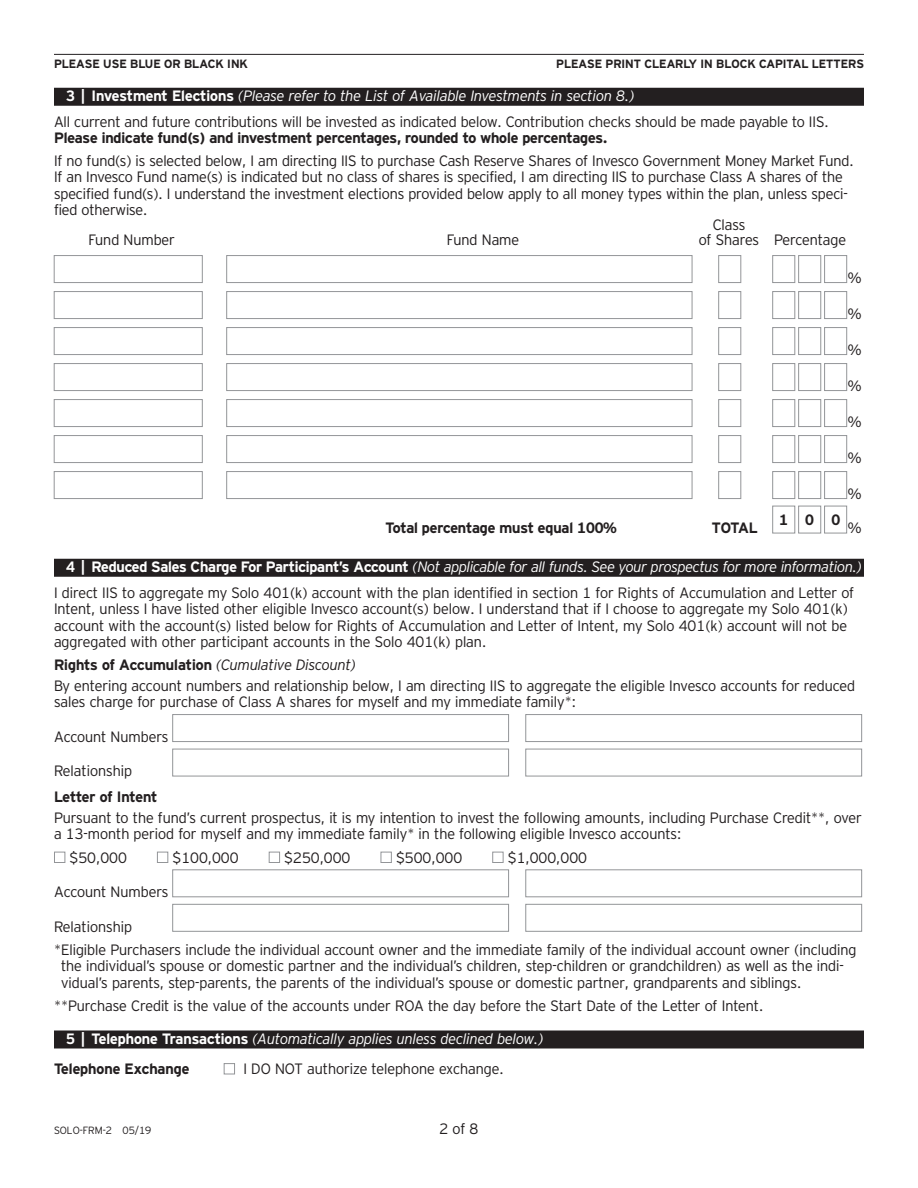
<style>
.page{position:relative;width:918px;height:1188px;background:#fff}
.page>*{position:absolute;margin:0;border:0;box-sizing:border-box;transform-origin:0 0}
.t1{font:300 15px/16.5px "Invesco Interstate";color:#231f20}
.t2{font:700 15px "Invesco Interstate";letter-spacing:-.005em;color:#231f20}
.t3{font:italic 300 15px/30px "Invesco Interstate";color:#fff}
.t4{font:700 12px "Invesco Interstate";color:#231f20}
.t5{font:300 10.5px "Invesco Interstate";color:#231f20}
.s1{font-weight:700;color:#fff}
.s2{font-style:italic;color:#fff}
.s3{font-weight:700}
.s4{font-style:italic}
.s5{font-weight:700;font-style:normal}
.s6{font-weight:700;font-style:normal;color:#231f20}
</style>
<div class="page">
<hr style="left:54px;top:54px;width:810px;height:1px;background:#231f20">
<div style="left:54px;top:88px;width:810px;height:18px;background:#231f20"></div>
<div style="left:54px;top:559px;width:810px;height:18px;background:#231f20"></div>
<div style="left:54px;top:1030px;width:810px;height:18px;background:#231f20"></div>
<div style="left:54px;top:255px;width:148px;height:28px;border:1px solid #939598"></div>
<div style="left:226px;top:255px;width:466px;height:28px;border:1px solid #939598"></div>
<div style="left:718px;top:255px;width:23px;height:28px;border:1px solid #939598"></div>
<div style="left:772px;top:255px;width:23px;height:28px;border:1px solid #939598"></div>
<div style="left:798px;top:255px;width:23px;height:28px;border:1px solid #939598"></div>
<div style="left:824px;top:255px;width:23px;height:28px;border:1px solid #939598"></div>
<div style="left:54px;top:291px;width:148px;height:28px;border:1px solid #939598"></div>
<div style="left:226px;top:291px;width:466px;height:28px;border:1px solid #939598"></div>
<div style="left:718px;top:291px;width:23px;height:28px;border:1px solid #939598"></div>
<div style="left:772px;top:291px;width:23px;height:28px;border:1px solid #939598"></div>
<div style="left:798px;top:291px;width:23px;height:28px;border:1px solid #939598"></div>
<div style="left:824px;top:291px;width:23px;height:28px;border:1px solid #939598"></div>
<div style="left:54px;top:327px;width:148px;height:28px;border:1px solid #939598"></div>
<div style="left:226px;top:327px;width:466px;height:28px;border:1px solid #939598"></div>
<div style="left:718px;top:327px;width:23px;height:28px;border:1px solid #939598"></div>
<div style="left:772px;top:327px;width:23px;height:28px;border:1px solid #939598"></div>
<div style="left:798px;top:327px;width:23px;height:28px;border:1px solid #939598"></div>
<div style="left:824px;top:327px;width:23px;height:28px;border:1px solid #939598"></div>
<div style="left:54px;top:363px;width:148px;height:28px;border:1px solid #939598"></div>
<div style="left:226px;top:363px;width:466px;height:28px;border:1px solid #939598"></div>
<div style="left:718px;top:363px;width:23px;height:28px;border:1px solid #939598"></div>
<div style="left:772px;top:363px;width:23px;height:28px;border:1px solid #939598"></div>
<div style="left:798px;top:363px;width:23px;height:28px;border:1px solid #939598"></div>
<div style="left:824px;top:363px;width:23px;height:28px;border:1px solid #939598"></div>
<div style="left:54px;top:399px;width:148px;height:28px;border:1px solid #939598"></div>
<div style="left:226px;top:399px;width:466px;height:28px;border:1px solid #939598"></div>
<div style="left:718px;top:399px;width:23px;height:28px;border:1px solid #939598"></div>
<div style="left:772px;top:399px;width:23px;height:28px;border:1px solid #939598"></div>
<div style="left:798px;top:399px;width:23px;height:28px;border:1px solid #939598"></div>
<div style="left:824px;top:399px;width:23px;height:28px;border:1px solid #939598"></div>
<div style="left:54px;top:435px;width:148px;height:28px;border:1px solid #939598"></div>
<div style="left:226px;top:435px;width:466px;height:28px;border:1px solid #939598"></div>
<div style="left:718px;top:435px;width:23px;height:28px;border:1px solid #939598"></div>
<div style="left:772px;top:435px;width:23px;height:28px;border:1px solid #939598"></div>
<div style="left:798px;top:435px;width:23px;height:28px;border:1px solid #939598"></div>
<div style="left:824px;top:435px;width:23px;height:28px;border:1px solid #939598"></div>
<div style="left:54px;top:471px;width:148px;height:28px;border:1px solid #939598"></div>
<div style="left:226px;top:471px;width:466px;height:28px;border:1px solid #939598"></div>
<div style="left:718px;top:471px;width:23px;height:28px;border:1px solid #939598"></div>
<div style="left:772px;top:471px;width:23px;height:28px;border:1px solid #939598"></div>
<div style="left:798px;top:471px;width:23px;height:28px;border:1px solid #939598"></div>
<div style="left:824px;top:471px;width:23px;height:28px;border:1px solid #939598"></div>
<div style="left:772px;top:506px;width:23px;height:27px;border:1px solid #939598"></div>
<div style="left:798px;top:506px;width:23px;height:27px;border:1px solid #939598"></div>
<div style="left:824px;top:506px;width:23px;height:27px;border:1px solid #939598"></div>
<div style="left:172px;top:714px;width:337px;height:28px;border:1px solid #939598"></div>
<div style="left:526px;top:714px;width:336px;height:28px;border:1px solid #939598"></div>
<div style="left:172px;top:749px;width:337px;height:27px;border:1px solid #939598"></div>
<div style="left:526px;top:749px;width:336px;height:27px;border:1px solid #939598"></div>
<div style="left:54px;top:852px;width:11px;height:11px;border:1px solid #939598"></div>
<div style="left:157px;top:852px;width:11px;height:11px;border:1px solid #939598"></div>
<div style="left:269px;top:852px;width:11px;height:11px;border:1px solid #939598"></div>
<div style="left:381px;top:852px;width:11px;height:11px;border:1px solid #939598"></div>
<div style="left:493px;top:852px;width:10px;height:11px;border:1px solid #939598"></div>
<div style="left:172px;top:870px;width:337px;height:27px;border:1px solid #939598"></div>
<div style="left:526px;top:870px;width:336px;height:27px;border:1px solid #939598"></div>
<div style="left:172px;top:904px;width:337px;height:28px;border:1px solid #939598"></div>
<div style="left:526px;top:904px;width:336px;height:28px;border:1px solid #939598"></div>
<div style="left:224px;top:1063px;width:11px;height:11px;border:1px solid #939598"></div>
<p class="t4" style="left:54px;top:57px;width:195px">PLEASE USE BLUE OR BLACK INK</p>
<p class="t4" style="left:556px;top:57px;width:309px">PLEASE PRINT CLEARLY IN BLOCK CAPITAL LETTERS</p>
<p class="t1" style="left:54px;top:83px;width:776px;line-height:25.5px;text-indent:12px"><span class="s1">3 | Investment Elections</span> <span class="s2">(Please refer to the List of Available Investments in section 8.)<br></span>All current and future contributions will be invested as indicated below. Contribution checks should be made payable to IIS.</p>
<p class="t2" style="left:54px;top:129px;width:555px">Please indicate fund(s) and investment percentages, rounded to whole percentages.</p>
<p class="t1" style="left:54px;top:152px;width:801px">If no fund(s) is selected below, I am directing IIS to purchase Cash Reserve Shares of Invesco Government Money Market Fund.<br>If an Invesco Fund name(s) is indicated but no class of shares is specified, I am directing IIS to purchase Class A shares of the specified fund(s). I understand the investment elections provided below apply to all money types within the plan, unless speci&shy;fied otherwise.</p>
<p class="t1" style="left:713px;top:217px;width:34px">Class</p>
<p class="t1" style="left:88px;top:232px;width:88px">Fund Number</p>
<p class="t1" style="left:447px;top:232px;width:74px">Fund Name</p>
<p class="t1" style="left:699px;top:232px;width:149px">of Shares Percentage</p>
<p class="t1" style="left:848px;top:269px;width:15px">%</p>
<p class="t1" style="left:848px;top:305px;width:15px">%</p>
<p class="t1" style="left:848px;top:341px;width:15px">%</p>
<p class="t1" style="left:848px;top:377px;width:15px">%</p>
<p class="t1" style="left:848px;top:413px;width:15px">%</p>
<p class="t1" style="left:848px;top:449px;width:15px">%</p>
<p class="t1" style="left:848px;top:485px;width:15px">%</p>
<p class="t2" style="left:386px;top:519px;width:233px">Total percentage must equal 100%</p>
<p class="t2" style="left:712px;top:519px;width:47px">TOTAL</p>
<p class="t2" style="left:779px;top:511px;width:62px">100</p>
<p class="t1" style="left:848px;top:520px;width:15px">%</p>
<p class="t1" style="left:54px;top:554px;width:810px;line-height:25.5px;text-indent:12px"><span class="s1">4 | Reduced Sales Charge For Participant’s Account</span> <span class="s2">(Not applicable for all funds. See your prospectus for more information.)<br></span>I direct IIS to aggregate my Solo 401(k) account with the plan identified in section 1 for Rights of Accumulation and Letter of</p>
<p class="t1" style="left:54px;top:601px;width:795px;text-align:justify">Intent, unless I have listed other eligible Invesco account(s) below. I understand that if I choose to aggregate my Solo 401(k) account with the account(s) listed below for Rights of Accumulation and Letter of Intent, my Solo 401(k) account will not be aggregated with other participant accounts in the Solo 401(k) plan.</p>
<p class="t1" style="left:54px;top:654px;width:803px;line-height:21px"><span class="s3">Rights of Accumulation</span> <span class="s4">(Cumulative Discount)<br></span>By entering account numbers and relationship below, I am directing IIS to aggregate the eligible Invesco accounts for reduced</p>
<p class="t1" style="left:54px;top:694px;width:523px">sales charge for purchase of Class A shares for myself and my immediate family*:</p>
<p class="t1" style="left:54px;top:728px;width:116px">Account Numbers</p>
<p class="t1" style="left:54px;top:763px;width:80px">Relationship</p>
<p class="t2" style="left:54px;top:787px;width:105px">Letter of Intent</p>
<p class="t1" style="left:54px;top:809px;width:809px">Pursuant to the fund’s current prospectus, it is my intention to invest the following amounts, including Purchase Credit**, over a 13-month period for myself and my immediate family* in the following eligible Invesco accounts:</p>
<p class="t1" style="left:70px;top:849px;width:59px">$50,000</p>
<p class="t1" style="left:173px;top:849px;width:68px">$100,000</p>
<p class="t1" style="left:284px;top:849px;width:68px">$250,000</p>
<p class="t1" style="left:396px;top:849px;width:68px">$500,000</p>
<p class="t1" style="left:508px;top:849px;width:81px">$1,000,000</p>
<p class="t1" style="left:54px;top:883px;width:116px">Account Numbers</p>
<p class="t1" style="left:54px;top:914px;width:804px;line-height:23.2px">Relationship<br>*Eligible Purchasers include the individual account owner and the immediate family of the individual account owner (including</p>
<p class="t1" style="left:61px;top:958px;width:784px">the individual’s spouse or domestic partner and the individual’s children, step-children or grandchildren) as well as the indi&shy;vidual’s parents, step-parents, the parents of the individual’s spouse or domestic partner, grandparents and siblings.</p>
<p class="t1" style="left:54px;top:997px;width:711px">**Purchase Credit is the value of the accounts under ROA the day before the Start Date of the Letter of Intent.</p>
<p class="t3" style="left:54px;top:1024px;width:491px;text-indent:12px"><span class="s5">5 | Telephone Transactions</span> (Automatically applies unless declined below.)<br><span class="s6">Telephone Exchange</span></p>
<p class="t1" style="left:243px;top:1060px;width:262px">I DO NOT authorize telephone exchange.</p>
<p class="t5" style="left:54px;top:1124px;width:99px">SOLO-FRM-2 05/19</p>
<p class="t1" style="left:440px;top:1120px;width:40px">2 of 8</p>
</div>
